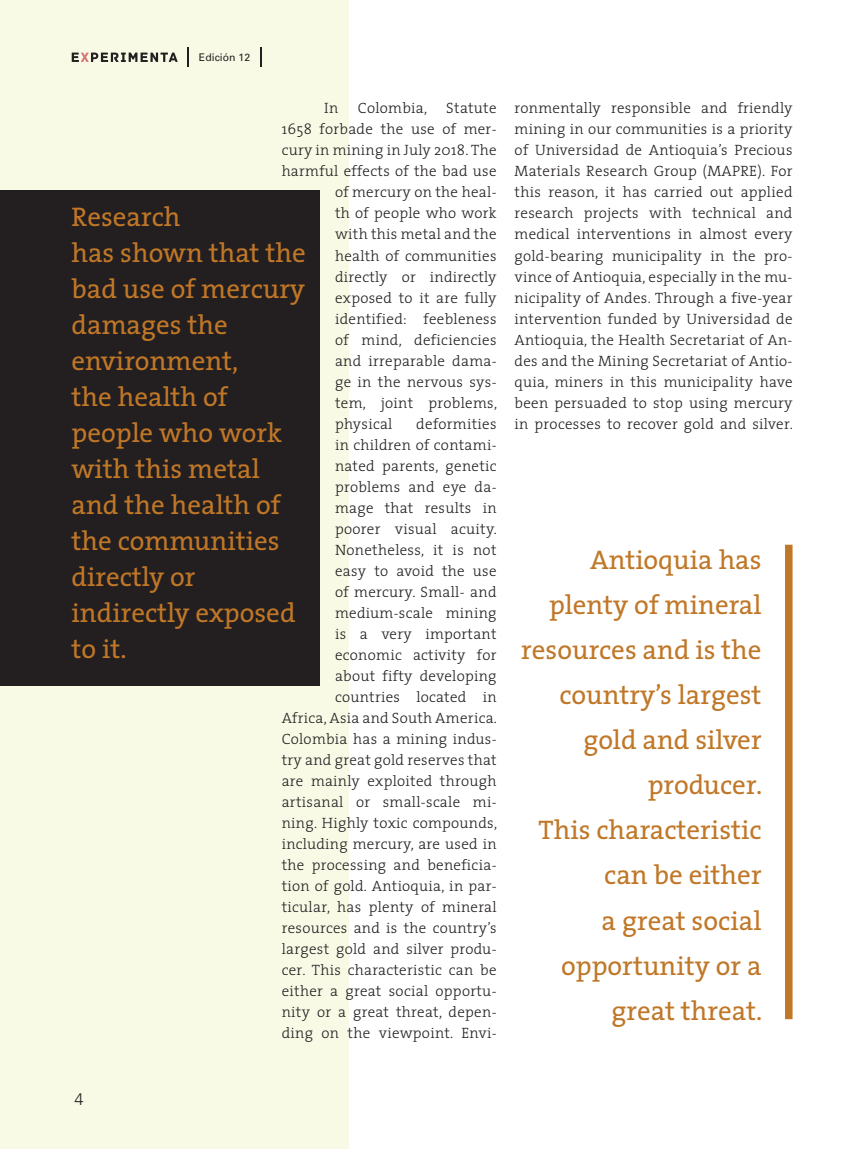
<style>
.page{position:relative;width:851px;height:1149px;background:#fff}
.page>*{position:absolute;margin:0;border:0;box-sizing:border-box;transform-origin:0 0}
.Cuerpo_de_texto_1{font:27px/36px "The Serif";color:#c07727}
.t1{font:300 16.5px "Univers";color:#231f20}
.Cuerpo_de_texto_1-2{font:300 15px/21px "The Serif";letter-spacing:.02em;color:#231f20;text-align:right}
.t2{font:10.5px "Univers LT Std";color:#231f20}
</style>
<div class="page">
<div style="left:0;top:0;width:349px;height:1148px;background:#f9fae6"></div>
<div style="left:0;top:190px;width:319px;height:496px;background:#231f20"></div>
<div style="left:784px;top:544px;width:8px;height:474px;background:#c07727"></div>
<p class="t2" style="left:199px;top:51px;width:53px">Edición 12</p>
<p class="Cuerpo_de_texto_1-2" style="left:324px;top:97px;width:16px">In</p>
<p class="Cuerpo_de_texto_1-2" style="left:358px;top:97px;width:71px">Colombia,</p>
<p class="Cuerpo_de_texto_1-2" style="left:446px;top:97px;width:52px">Statute</p>
<p class="Cuerpo_de_texto_1-2" style="left:282px;top:118px;width:216px">1658 forbade the use of mer-</p>
<p class="Cuerpo_de_texto_1-2" style="left:282px;top:139px;width:216px">cury in mining in July 2018. The</p>
<p class="Cuerpo_de_texto_1-2" style="left:282px;top:160px;width:216px">harmful effects of the bad use</p>
<p class="Cuerpo_de_texto_1-2" style="left:335px;top:181px;width:163px">of mercury on the heal-</p>
<p class="Cuerpo_de_texto_1-2" style="left:335px;top:202px;width:163px">th of people who work</p>
<p class="Cuerpo_de_texto_1-2" style="left:335px;top:223px;width:163px">with this metal and the</p>
<p class="Cuerpo_de_texto_1-2" style="left:335px;top:244px;width:163px">health of communities</p>
<p class="Cuerpo_de_texto_1-2" style="left:335px;top:265px;width:163px">directly or indirectly</p>
<p class="Cuerpo_de_texto_1-2" style="left:335px;top:286px;width:163px">exposed to it are fully</p>
<p class="Cuerpo_de_texto_1-2" style="left:335px;top:307px;width:163px">identified: feebleness</p>
<p class="Cuerpo_de_texto_1-2" style="left:335px;top:328px;width:163px">of mind, deficiencies</p>
<p class="Cuerpo_de_texto_1-2" style="left:335px;top:349px;width:163px">and irreparable dama-</p>
<p class="Cuerpo_de_texto_1-2" style="left:335px;top:370px;width:163px">ge in the nervous sys-</p>
<p class="Cuerpo_de_texto_1-2" style="left:335px;top:391px;width:163px">tem, joint problems,</p>
<p class="Cuerpo_de_texto_1-2" style="left:335px;top:412px;width:59px">physical</p>
<p class="Cuerpo_de_texto_1" style="left:71px;top:197px;width:110px">Research</p>
<p class="Cuerpo_de_texto_1" style="left:71px;top:233px;width:236px">has shown that the bad use of mercury damages the environment,</p>
<p class="Cuerpo_de_texto_1" style="left:71px;top:377px;width:225px">the health of people who work with this metal and the health of the communities directly or indirectly exposed to it.</p>
<p class="Cuerpo_de_texto_1-2" style="left:282px;top:412px;width:217px">deformities<br>in children of contami-<br>nated parents, genetic problems and eye da-<br>mage that results in<br>poorer visual acuity.<br>Nonetheless, it is not<br>easy to avoid the use<br>of mercury. Small- and medium-scale mining<br>is a very important economic activity for<br>about fifty developing countries located in<br>Africa, Asia and South America.<br>Colombia has a mining indus&shy;try and great gold reserves that are mainly exploited through artisanal or small-scale mi&shy;ning. Highly toxic compounds, including mercury, are used in the processing and beneficia&shy;tion of gold. Antioquia, in par&shy;ticular, has plenty of mineral resources and is the country’s largest gold and silver produ&shy;cer. This characteristic can be either a great social opportu&shy;nity or a great threat, depen&shy;ding on the viewpoint. Envi-</p>
<p class="Cuerpo_de_texto_1-2" style="left:514px;top:97px;width:280px;text-align:justify">ronmentally responsible and friendly mining in our communities is a priority of Universidad de Antioquia’s Precious Materials Research Group (MAPRE). For this reason, it has carried out applied research projects with technical and medical interventions in almost every gold-bearing municipality in the pro&shy;vince of Antioquia, especially in the mu&shy;nicipality of Andes. Through a five-year intervention funded by Universidad de Antioquia, the Health Secretariat of An&shy;des and the Mining Secretariat of Antio&shy;quia, miners in this municipality have been persuaded to stop using mercury in processes to recover gold and silver.</p>
<p class="Cuerpo_de_texto_1" style="left:521px;top:536px;width:242px;line-height:45px;text-align:right">Antioquia has plenty of mineral resources and is the country’s largest gold and silver producer.</p>
<p class="Cuerpo_de_texto_1" style="left:538px;top:806px;width:225px;line-height:45px;text-align:right">This characteristic can be either<br>a great social opportunity or a great threat.</p>
<p class="t1" style="left:75px;top:1088px;width:11px">4</p>
</div>
